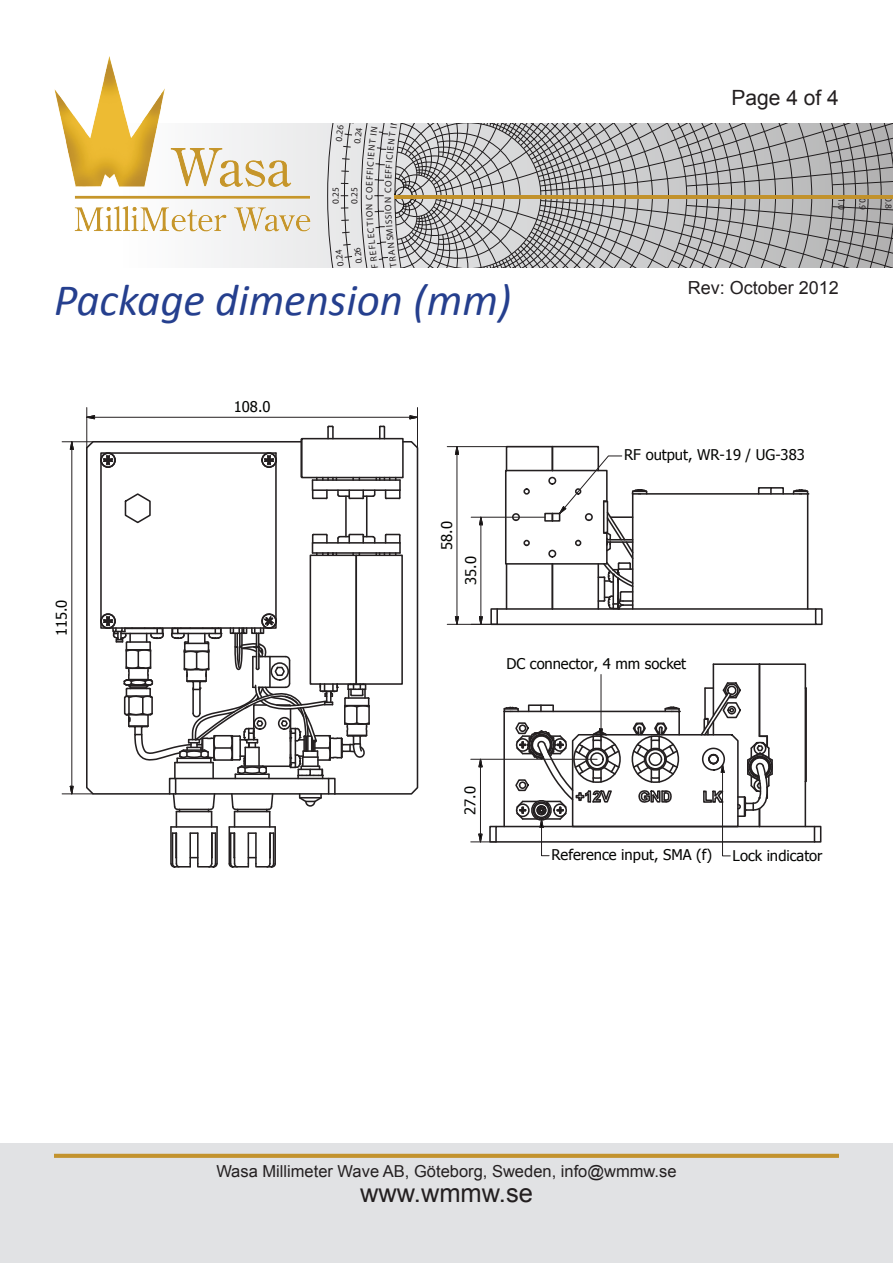
<style>
.page{position:relative;width:893px;height:1263px;background:#fff}
.page>*{position:absolute;margin:0;border:0;box-sizing:border-box;transform-origin:0 0}
.t1{font:italic 45px "Calibri";color:#253f8e}
.t2{font:25.5px "Arial";color:#231f20}
.t3{font:21px "Arial";color:#231f20}
.t4{font:18px "Arial";color:#231f20}
.t5{font:16.5px "Arial";color:#231f20}
.t6{font:14.7px "Tahoma";color:#040503}
.t7{font:9.3px "Myriad";color:#231f20}
</style>
<div class="page">
<div style="left:0;top:1143px;width:893px;height:120px;background:#e1e2e4"></div>
<div style="left:119px;top:124px;width:774px;height:144px;background:#f1f1f2"></div>
<svg style="left:327px;top:124px;width:58px;height:144px"></svg>
<img style="left:54px;top:56px;width:258px;height:181px">
<svg style="left:54px;top:1154px;width:785px;height:4px;background:#c39533"></svg>
<hr style="left:273px;top:833px;width:1px;height:31px;background:#231f20">
<hr style="left:255px;top:833px;width:2px;height:31px;background:#231f20">
<hr style="left:269px;top:833px;width:2px;height:31px;background:#231f20">
<hr style="left:233px;top:833px;width:2px;height:25px;background:#231f20">
<hr style="left:230px;top:833px;width:1px;height:31px;background:#231f20">
<hr style="left:248px;top:833px;width:1px;height:31px;background:#231f20">
<hr style="left:274px;top:827px;width:2px;height:37px;background:#231f20">
<hr style="left:228px;top:827px;width:2px;height:37px;background:#231f20">
<svg style="left:228px;top:857px;width:48px;height:11px"></svg>
<hr style="left:215px;top:833px;width:1px;height:31px;background:#231f20">
<hr style="left:197px;top:833px;width:2px;height:31px;background:#231f20">
<hr style="left:211px;top:833px;width:2px;height:31px;background:#231f20">
<hr style="left:175px;top:833px;width:2px;height:25px;background:#231f20">
<hr style="left:172px;top:833px;width:1px;height:31px;background:#231f20">
<hr style="left:189px;top:833px;width:2px;height:31px;background:#231f20">
<hr style="left:216px;top:827px;width:2px;height:37px;background:#231f20">
<hr style="left:170px;top:827px;width:2px;height:37px;background:#231f20">
<svg style="left:170px;top:857px;width:48px;height:11px"></svg>
<div style="left:814px;top:826px;width:7px;height:17px;border:2px solid #231f20"></div>
<div style="left:495px;top:826px;width:320px;height:17px;border:2px solid #231f20"></div>
<div style="left:489px;top:826px;width:8px;height:17px;border:2px solid #231f20"></div>
<div style="left:815px;top:608px;width:8px;height:17px;border:2px solid #231f20"></div>
<div style="left:496px;top:608px;width:320px;height:17px;border:2px solid #231f20"></div>
<div style="left:490px;top:608px;width:8px;height:17px;border:2px solid #231f20"></div>
<div style="left:770px;top:487px;width:14px;height:8px;border:2px solid #231f20"></div>
<svg style="left:757px;top:487px;width:15px;height:6px"></svg>
<hr style="left:640px;top:493px;width:160px;height:2px;background:#231f20">
<svg style="left:792px;top:489px;width:17px;height:121px"></svg>
<svg style="left:69px;top:442px;width:5px;height:16px"></svg>
<svg style="left:69px;top:785px;width:5px;height:10px"></svg>
<hr style="left:71px;top:449px;width:1px;height:337px;background:#231f20">
<hr style="left:62px;top:793px;width:31px;height:1px;background:#231f20">
<hr style="left:62px;top:441px;width:31px;height:1px;background:#231f20">
<svg style="left:83px;top:415px;width:336px;height:419px"></svg>
<hr style="left:95px;top:417px;width:315px;height:1px;background:#231f20">
<hr style="left:86px;top:407px;width:1px;height:41px;background:#231f20">
<hr style="left:417px;top:407px;width:1px;height:41px;background:#231f20">
<svg style="left:479px;top:516px;width:4px;height:16px"></svg>
<hr style="left:480px;top:525px;width:1px;height:92px;background:#231f20">
<svg style="left:471px;top:616px;width:26px;height:10px"></svg>
<hr style="left:471px;top:517px;width:74px;height:1px;background:#231f20">
<svg style="left:454px;top:616px;width:5px;height:8px"></svg>
<svg style="left:454px;top:447px;width:5px;height:15px"></svg>
<hr style="left:457px;top:454px;width:1px;height:163px;background:#231f20">
<hr style="left:447px;top:624px;width:50px;height:1px;background:#231f20">
<hr style="left:447px;top:446px;width:105px;height:1px;background:#231f20">
<svg style="left:478px;top:758px;width:5px;height:10px"></svg>
<hr style="left:480px;top:767px;width:1px;height:67px;background:#231f20">
<svg style="left:471px;top:833px;width:25px;height:10px"></svg>
<hr style="left:471px;top:759px;width:126px;height:1px;background:#231f20">
<svg style="left:504px;top:445px;width:144px;height:166px"></svg>
<svg style="left:502px;top:663px;width:306px;height:194px"></svg>
<hr style="left:601px;top:674px;width:1px;height:55px;background:#231f20">
<svg style="left:385px;top:123px;width:508px;height:145px;background:#adacaa"></svg>
<svg style="left:366px;top:204px;width:12px;height:64px"></svg>
<svg style="left:366px;top:126px;width:12px;height:67px"></svg>
<p class="t7" style="left:334px;top:141px;width:18px;rotate:-83deg">0.26</p>
<p class="t7" style="left:353px;top:143px;width:18px;rotate:-83deg">0.24</p>
<p class="t7" style="left:331px;top:204px;width:18px;rotate:-90deg">0.25</p>
<p class="t7" style="left:350px;top:204px;width:18px;rotate:-90deg">0.25</p>
<p class="t7" style="left:365px;top:200px;width:7px;rotate:-90deg">C</p>
<p class="t7" style="left:336px;top:267px;width:18px;rotate:-97deg">02. 4</p>
<p class="t7" style="left:355px;top:264px;width:18px;rotate:-97deg">02. 6</p>
<h1 class="t1" style="left:54px;top:269px;width:459px">Package dimension (mm)</h1>
<h3 class="t3" style="left:731px;top:84px;width:109px">Page 4 of 4</h3>
<p class="t7" style="left:846px;top:198px;width:13px;rotate:90deg">1.0</p>
<p class="t7" style="left:867px;top:198px;width:13px;rotate:90deg">0.9</p>
<p class="t7" style="left:893px;top:197px;width:13px;rotate:90deg">0.8</p>
<p class="t4" style="left:688px;top:276px;width:153px">Rev: October 2012</p>
<p class="t6" style="left:52px;top:636px;width:38px;rotate:-90deg">115.0</p>
<p class="t6" style="left:234px;top:397px;width:38px">108.0</p>
<p class="t6" style="left:437px;top:550px;width:30px;rotate:-90deg">58.0</p>
<p class="t6" style="left:461px;top:585px;width:30px;rotate:-90deg">35.0</p>
<p class="t6" style="left:624px;top:445px;width:182px">RF output, WR-19 / UG-383</p>
<p class="t6" style="left:506px;top:654px;width:181px">DC connector, 4 mm socket</p>
<p class="t6" style="left:460px;top:815px;width:30px;rotate:-90deg">27.0</p>
<p class="t6" style="left:551px;top:845px;width:162px">Reference input, SMA (f)</p>
<p class="t6" style="left:733px;top:846px;width:91px">Lock indicator</p>
<p class="t5" style="left:216px;top:1160px;width:462px">Wasa Millimeter Wave AB, Göteborg, Sweden, info@wmmw.se</p>
<h2 class="t2" style="left:360px;top:1177px;width:174px">www.wmmw.se</h2>
</div>
